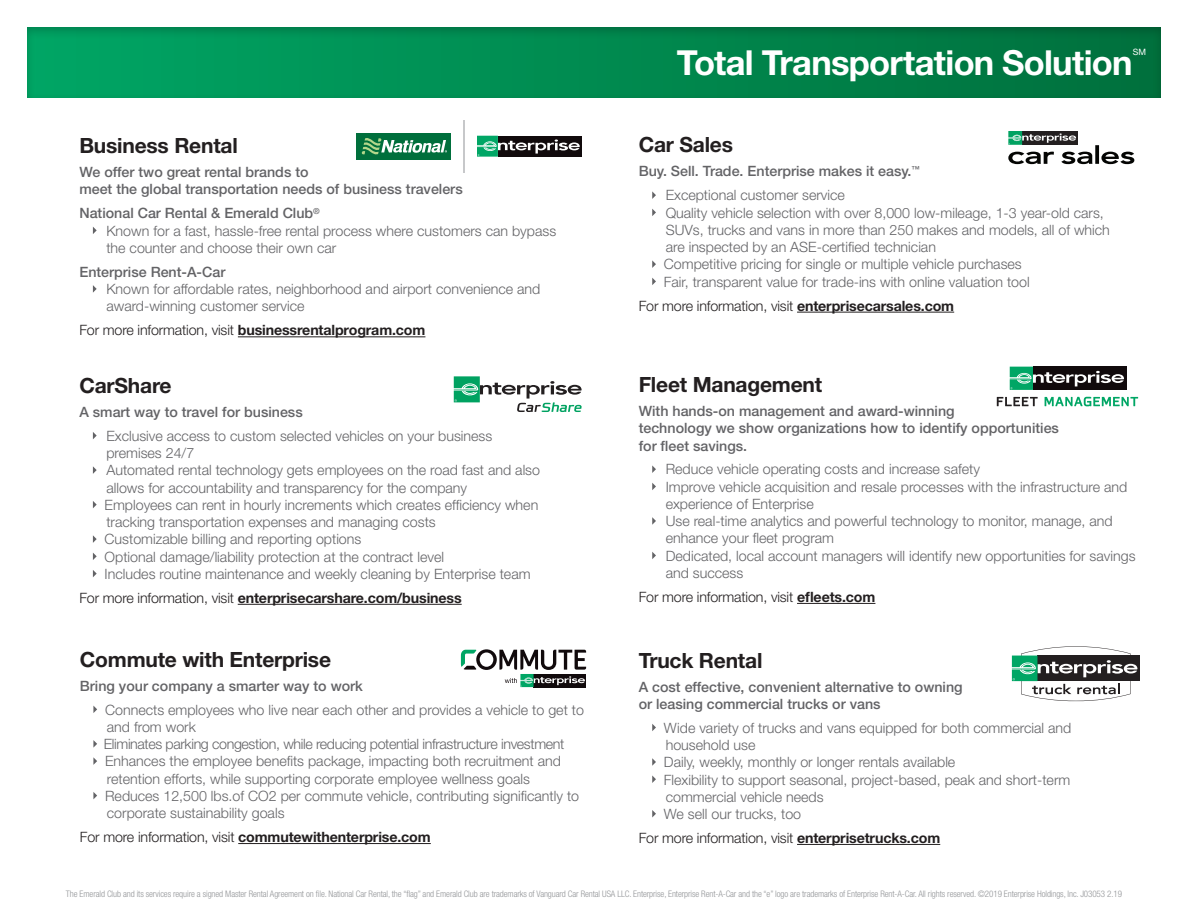
<style>
.page{position:relative;width:1188px;height:918px;background:#fff}
.page>*{position:absolute;margin:0;border:0;box-sizing:border-box;transform-origin:0 0}
.t1{font:700 34.5px "Helvetica Neue LT Std";letter-spacing:-.02em;color:#fff}
.t2{font:700 21px "Helvetica Neue LT Std";letter-spacing:-.01em;color:#231f20}
.t3{font:300 14.25px/17.2px "Helvetica Neue LT Std";color:#636366}
.t4{font:500 14.25px/17.2px "Helvetica Neue LT Std";color:#636366}
.t5{font:700 14.25px "Helvetica Neue LT Std";letter-spacing:-.01em;color:#231f20}
.t6{font:300 14.25px "Helvetica Neue LT Std";letter-spacing:-.01em;color:#231f20}
.t7{font:300 condensed 9px "Helvetica Neue LT Std";letter-spacing:-.01em;color:#939598}
.t8{font:8.7px "Helvetica Neue LT Std";color:#fff}
.s1{font-weight:500}
.s2{font-weight:300}
.s3{font-weight:700}
</style>
<div class="page">
<div style="left:26px;top:25px;width:1136px;height:74px;background:#231f20;opacity:.25"></div>
<hr style="left:797px;top:844px;width:143px;height:1px;background:#231f20">
<svg style="left:652px;top:724px;width:4px;height:7px"></svg>
<svg style="left:652px;top:758px;width:4px;height:8px"></svg>
<svg style="left:652px;top:775px;width:4px;height:8px"></svg>
<svg style="left:652px;top:810px;width:4px;height:8px"></svg>
<div style="left:1037px;top:656px;width:103px;height:25px;background:#231f20"></div>
<svg style="left:1012px;top:646px;width:125px;height:55px"></svg>
<hr style="left:797px;top:603px;width:78px;height:1px;background:#231f20">
<svg style="left:652px;top:465px;width:4px;height:8px"></svg>
<svg style="left:652px;top:483px;width:4px;height:7px"></svg>
<svg style="left:652px;top:517px;width:4px;height:8px"></svg>
<svg style="left:652px;top:552px;width:4px;height:7px"></svg>
<svg style="left:997px;top:397px;width:41px;height:9px"></svg>
<svg style="left:1045px;top:397px;width:93px;height:9px"></svg>
<svg style="left:1009px;top:366px;width:118px;height:24px"></svg>
<div style="left:1033px;top:367px;width:93px;height:23px;background:#110a0c"></div>
<svg style="left:1010px;top:367px;width:114px;height:23px"></svg>
<hr style="left:238px;top:336px;width:187px;height:1px;background:#231f20">
<svg style="left:93px;top:227px;width:4px;height:7px"></svg>
<svg style="left:93px;top:285px;width:4px;height:8px"></svg>
<hr style="left:464px;top:120px;width:1px;height:52px;background:#c7c8ca">
<div style="left:498px;top:136px;width:83px;height:21px;background:#110a0c"></div>
<svg style="left:477px;top:136px;width:103px;height:21px"></svg>
<div style="left:357px;top:133px;width:94px;height:26px;background:#006f3c"></div>
<svg style="left:362px;top:138px;width:85px;height:17px"></svg>
<hr style="left:238px;top:604px;width:224px;height:1px;background:#231f20">
<svg style="left:93px;top:432px;width:4px;height:7px"></svg>
<svg style="left:93px;top:466px;width:4px;height:8px"></svg>
<svg style="left:93px;top:501px;width:4px;height:7px"></svg>
<svg style="left:93px;top:535px;width:4px;height:8px"></svg>
<svg style="left:93px;top:553px;width:4px;height:7px"></svg>
<svg style="left:93px;top:570px;width:4px;height:7px"></svg>
<svg style="left:454px;top:376px;width:128px;height:36px"></svg>
<hr style="left:797px;top:312px;width:157px;height:1px;background:#231f20">
<svg style="left:652px;top:191px;width:4px;height:8px"></svg>
<svg style="left:652px;top:209px;width:4px;height:7px"></svg>
<svg style="left:652px;top:260px;width:4px;height:8px"></svg>
<svg style="left:652px;top:278px;width:4px;height:7px"></svg>
<svg style="left:1008px;top:131px;width:126px;height:33px"></svg>
<hr style="left:238px;top:843px;width:193px;height:1px;background:#231f20">
<svg style="left:93px;top:706px;width:4px;height:7px"></svg>
<svg style="left:93px;top:740px;width:4px;height:8px"></svg>
<svg style="left:93px;top:757px;width:4px;height:8px"></svg>
<svg style="left:93px;top:792px;width:4px;height:7px"></svg>
<svg style="left:520px;top:687px;width:66px;height:1px"></svg>
<svg style="left:461px;top:649px;width:125px;height:38px"></svg>
<h2 class="t2" style="left:79px;top:133px;width:160px">Business Rental</h2>
<p class="t4" style="left:79px;top:163px;width:385px">We offer two great rental brands to<br>meet the global transportation needs of business travelers</p>
<p class="t3" style="left:106px;top:204px;width:451px;text-indent:-27px"><span class="s1">National Car Rental &amp; Emerald Club</span><sup>®<br></sup>Known for a fast, hassle-free rental process where customers can bypass the counter and choose their own car</p>
<p class="t4" style="left:79px;top:263px;width:147px">Enterprise Rent-A-Car</p>
<p class="t3" style="left:106px;top:280px;width:435px">Known for affordable rates, neighborhood and airport convenience and award-winning customer service</p>
<p class="t5" style="left:79px;top:322px;width:348px"><span class="s2">For more information, visit</span> businessrentalprogram.com</p>
<h2 class="t2" style="left:79px;top:372px;width:94px">CarShare</h2>
<p class="t4" style="left:79px;top:403px;width:225px">A smart way to travel for business</p>
<p class="t3" style="left:105px;top:427px;width:437px">Exclusive access to custom selected vehicles on your business premises 24/7<br>Automated rental technology gets employees on the road fast and also allows for accountability and transparency for the company<br>Employees can rent in hourly increments which creates efficiency when tracking transportation expenses and managing costs<br>Customizable billing and reporting options<br>Optional damage/liability protection at the contract level<br>Includes routine maintenance and weekly cleaning by Enterprise team</p>
<p class="t5" style="left:79px;top:589px;width:384px"><span class="s2">For more information, visit</span> enterprisecarshare.com/business</p>
<h2 class="t2" style="left:80px;top:646px;width:253px">Commute with Enterprise</h2>
<p class="t4" style="left:80px;top:677px;width:285px">Bring your company a smarter way to work</p>
<p class="t3" style="left:104px;top:701px;width:482px">Connects employees who live near each other and provides a vehicle to get to and from work<br>Eliminates parking congestion, while reducing potential infrastructure investment Enhances the employee benefits package, impacting both recruitment and retention efforts, while supporting corporate employee wellness goals Reduces 12,500 lbs.of CO2 per commute vehicle, contributing significantly to corporate sustainability goals</p>
<p class="t5" style="left:80px;top:828px;width:352px"><span class="s2">For more information, visit</span> commutewithenterprise.com</p>
<h1 class="t1" style="left:677px;top:41px;width:457px">Total Transportation Solution</h1>
<p class="t8" style="left:1133px;top:46px;width:15px">SM</p>
<h2 class="t2" style="left:639px;top:132px;width:96px">Car Sales</h2>
<p class="t4" style="left:666px;top:159px;width:255px;line-height:24px;text-indent:-27px">Buy. Sell. Trade. Enterprise makes it easy.<sup>™<br></sup><span class="s2">Exceptional customer service</span></p>
<p class="t3" style="left:664px;top:204px;width:448px">Quality vehicle selection with over 8,000 low-mileage, 1-3 year-old cars, SUVs, trucks and vans in more than 250 makes and models, all of which are inspected by an ASE-certified technician<br>Competitive pricing for single or multiple vehicle purchases<br>Fair, transparent value for trade-ins with online valuation tool</p>
<p class="t6" style="left:639px;top:297px;width:317px">For more information, visit <span class="s3">enterprisecarsales.com</span></p>
<h2 class="t2" style="left:639px;top:372px;width:185px">Fleet Management</h2>
<p class="t4" style="left:639px;top:402px;width:422px">With hands-on management and award-winning<br>technology we show organizations how to identify opportunities for fleet savings.</p>
<p class="t3" style="left:666px;top:460px;width:471px">Reduce vehicle operating costs and increase safety<br>Improve vehicle acquisition and resale processes with the infrastructure and experience of Enterprise<br>Use real-time analytics and powerful technology to monitor, manage, and enhance your fleet program<br>Dedicated, local account managers will identify new opportunities for savings and success</p>
<p class="t6" style="left:639px;top:588px;width:238px">For more information, visit <span class="s3">efleets.com</span></p>
<h2 class="t2" style="left:639px;top:647px;width:125px">Truck Rental</h2>
<p class="t4" style="left:639px;top:678px;width:325px">A cost effective, convenient alternative to owning or leasing commercial trucks or vans</p>
<p class="t3" style="left:664px;top:719px;width:409px">Wide variety of trucks and vans equipped for both commercial and household use<br>Daily, weekly, monthly or longer rentals available<br>Flexibility to support seasonal, project-based, peak and short-term commercial vehicle needs<br>We sell our trucks, too</p>
<p class="t6" style="left:639px;top:829px;width:303px">For more information, visit <span class="s3">enterprisetrucks.com</span></p>
<p class="t7" style="left:66px;top:889px;width:1058px">The Emerald Club and its services require a signed Master Rental Agreement on file. National Car Rental, the “flag” and Emerald Club are trademarks of Vanguard Car Rental USA LLC. Enterprise, Enterprise Rent-A-Car and the “e” logo are trademarks of Enterprise Rent-A-Car. All rights reserved. ©2019 Enterprise Holdings, Inc. J03053 2.19</p>
</div>
